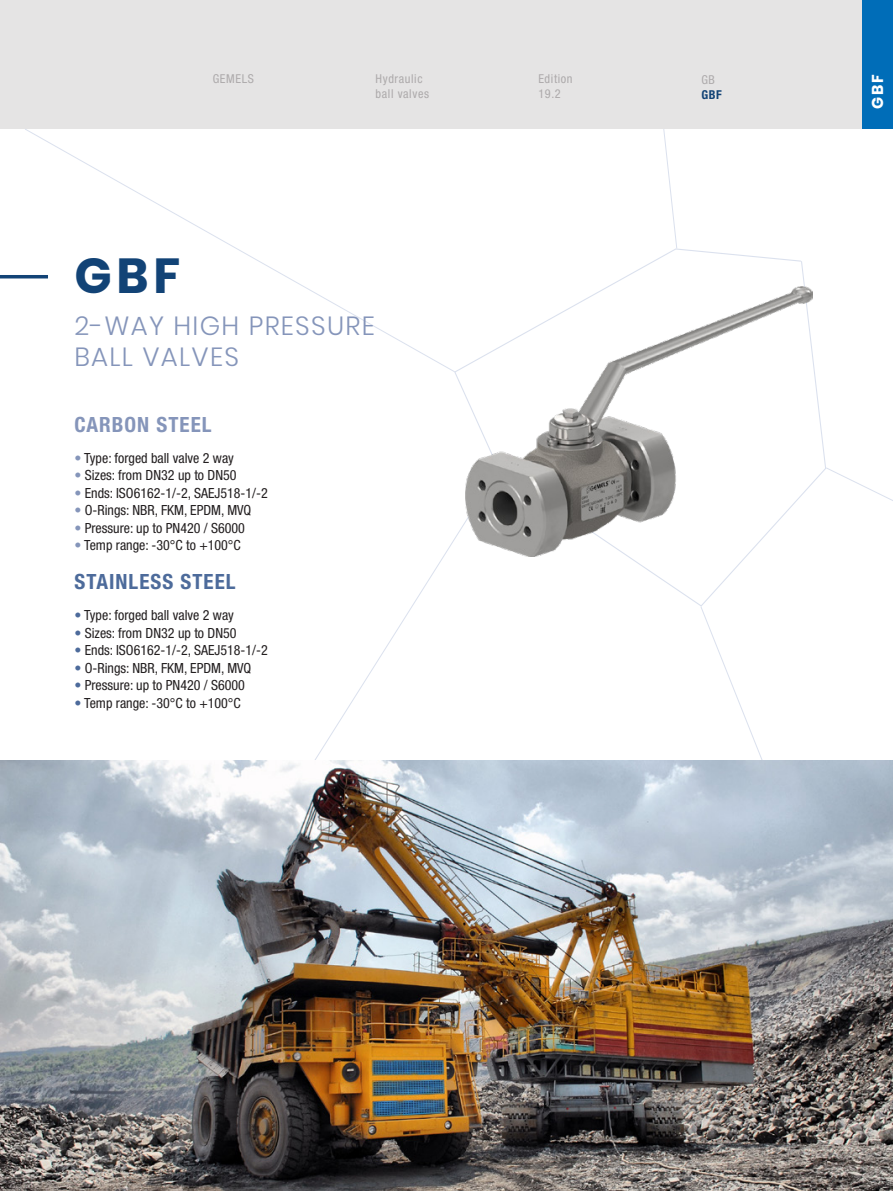
<style>
.page{position:relative;width:893px;height:1191px;background:#fff}
.page>*{position:absolute;margin:0;border:0;box-sizing:border-box;transform-origin:0 0}
.t1{font:700 49px "Poppins";color:#124376}
.t2{font:300 26.25px/31.5px "Poppins";letter-spacing:.05em;color:#8595ba}
.t3{font:700 condensed 21px "Helvetica Neue LT Std";letter-spacing:.05em;color:#4d6b9b}
.t4{font:700 condensed 21px "Helvetica Neue LT Std";letter-spacing:.05em;color:#8595ba}
.t5{font:700 15.75px "Poppins";color:#fff}
.t6{font:condensed 14px "Helvetica Neue LT Std";color:#231f20}
.t7{font:condensed 12.25px/14.7px "Helvetica Neue LT Std";letter-spacing:.05em;color:#adaaab}
.t8{font:700 condensed 12.25px "Helvetica Neue LT Std";color:#124376}
.s1{color:#8595ba}
.s2{color:#4d6b9b}
</style>
<div class="page">
<div style="left:0;top:0;width:893px;height:129px;background:#e5e4e4"></div>
<div style="left:862px;top:0;width:31px;height:129px;background:#006db8"></div>
<hr style="left:0;top:275px;width:48px;height:3px;background:#124376">
<svg style="left:455px;top:248px;width:371px;height:358px"></svg>
<svg style="left:24px;top:129px;width:433px;height:244px"></svg>
<svg style="left:700px;top:605px;width:79px;height:155px"></svg>
<svg style="left:663px;top:129px;width:15px;height:120px"></svg>
<svg style="left:315px;top:467px;width:185px;height:293px"></svg>
<svg style="left:825px;top:466px;width:68px;height:60px"></svg>
<img style="left:465px;top:286px;width:347px;height:270px">
<img style="left:0;top:760px;width:893px;height:431px">
<p class="t7" style="left:213px;top:71px;width:43px">GEMELS</p>
<p class="t7" style="left:701px;top:72px;width:15px">GB</p>
<p class="t8" style="left:701px;top:87px;width:22px">GBF</p>
<p class="t7" style="left:376px;top:71px;width:55px">Hydraulic ball valves</p>
<p class="t7" style="left:538px;top:71px;width:36px">Edition<br>19.2</p>
<h1 class="t1" style="left:74px;top:241px;width:108px">GBF</h1>
<h2 class="t2" style="left:74px;top:310px;width:302px">2-WAY HIGH PRESSURE<br>BALL VALVES</h2>
<h3 class="t4" style="left:74px;top:412px;width:139px">CARBON STEEL</h3>
<p class="t6" style="left:74px;top:449px;width:161px"><span class="s1">•</span> Type: forged ball valve 2 way</p>
<p class="t6" style="left:74px;top:467px;width:164px"><span class="s1">•</span> Sizes: from DN32 up to DN50</p>
<p class="t6" style="left:74px;top:484px;width:195px"><span class="s1">•</span> Ends: ISO6162-1/-2, SAEJ518-1/-2</p>
<p class="t6" style="left:74px;top:502px;width:179px"><span class="s1">•</span> O-Rings: NBR, FKM, EPDM, MVQ</p>
<p class="t6" style="left:74px;top:519px;width:172px"><span class="s1">•</span> Pressure: up to PN420 / S6000</p>
<p class="t6" style="left:74px;top:537px;width:168px"><span class="s1">•</span> Temp range: -30°C to +100°C</p>
<h3 class="t3" style="left:74px;top:569px;width:163px">STAINLESS STEEL</h3>
<p class="t6" style="left:74px;top:607px;width:161px"><span class="s2">•</span> Type: forged ball valve 2 way</p>
<p class="t6" style="left:74px;top:624px;width:164px"><span class="s2">•</span> Sizes: from DN32 up to DN50</p>
<p class="t6" style="left:74px;top:642px;width:195px"><span class="s2">•</span> Ends: ISO6162-1/-2, SAEJ518-1/-2</p>
<p class="t6" style="left:74px;top:659px;width:179px"><span class="s2">•</span> O-Rings: NBR, FKM, EPDM, MVQ</p>
<p class="t6" style="left:74px;top:677px;width:172px"><span class="s2">•</span> Pressure: up to PN420 / S6000</p>
<p class="t6" style="left:74px;top:694px;width:168px"><span class="s2">•</span> Temp range: -30°C to +100°C</p>
<p class="t5" style="left:867px;top:109px;width:36px;rotate:-90deg">GBF</p>
</div>
